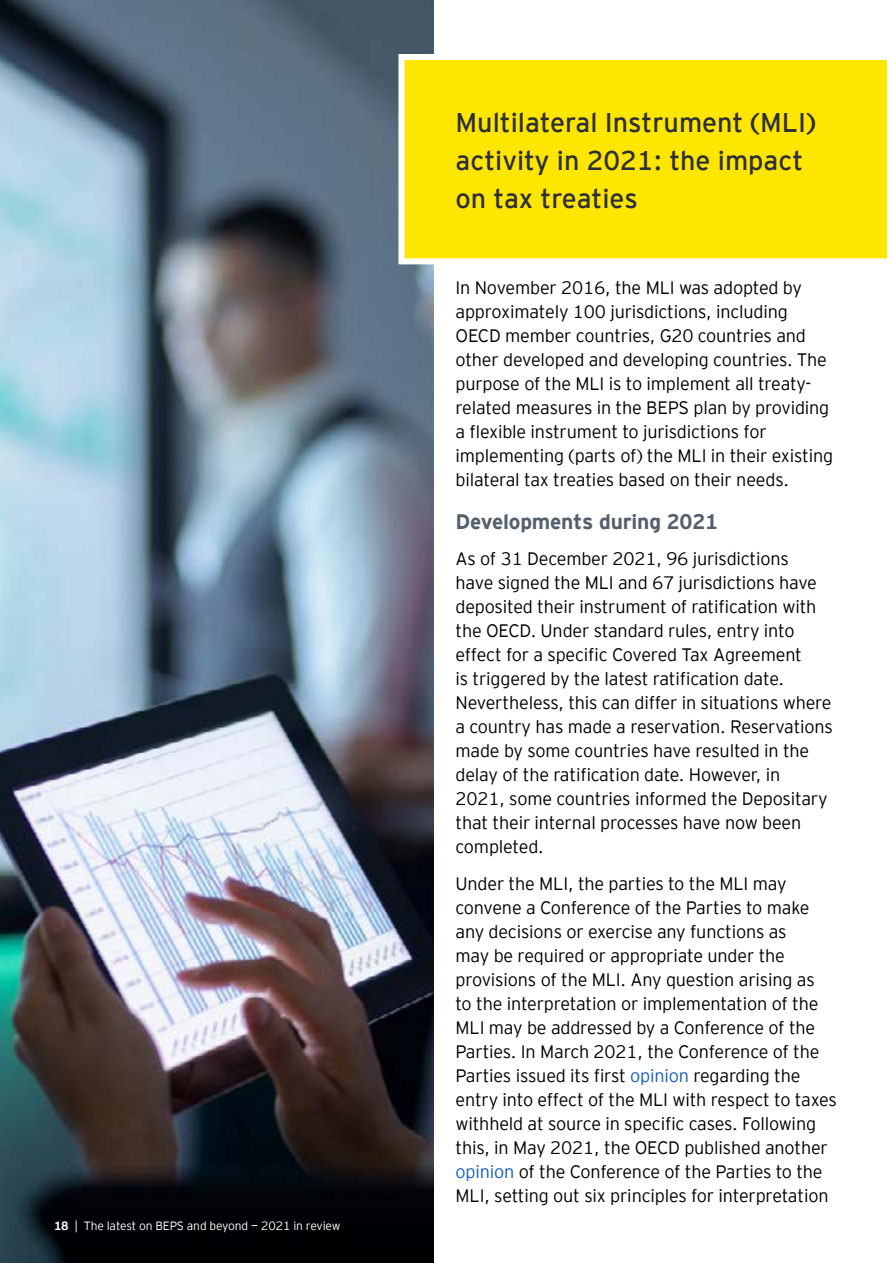
<style>
.page{position:relative;width:893px;height:1263px;background:#fff}
.page>*{position:absolute;margin:0;border:0;box-sizing:border-box;transform-origin:0 0}
.t1{font:27px/38.4px "EY Interstate";color:#2e2e38}
.t2{font:700 21px "EY Interstate";letter-spacing:-.01em;color:#545f6b}
.t3{font:300 18px/24px "EY Interstate";letter-spacing:-.01em;color:#000}
.t4{font:300 12px "EY Interstate";letter-spacing:-.01em;color:#fff}
.s1{font-weight:700}
.s2{color:#155cb4}
</style>
<div class="page">
<img style="left:0;top:0;width:434px;height:1263px">
<div style="left:401px;top:57px;width:489px;height:204px;background:#ffe600"></div>
<div style="left:398px;top:54px;width:495px;height:210px;border:6px solid #fff"></div>
<p class="t4" style="left:54px;top:1218px;width:288px"><span class="s1">18</span> | The latest on BEPS and beyond — 2021 in review</p>
<h1 class="t1" style="left:455px;top:101px;width:362px">Multilateral Instrument (MLI) activity in 2021: the impact on tax treaties</h1>
<p class="t3" style="left:455px;top:274px;width:379px">In November 2016, the MLI was adopted by approximately 100 jurisdictions, including OECD member countries, G20 countries and other developed and developing countries. The purpose of the MLI is to implement all treaty&shy;related measures in the BEPS plan by providing a flexible instrument to jurisdictions for implementing (parts of) the MLI in their existing bilateral tax treaties based on their needs.</p>
<p class="t2" style="left:455px;top:506px;width:264px">Developments during 2021</p>
<p class="t3" style="left:455px;top:546px;width:379px">As of 31 December 2021, 96 jurisdictions<br>have signed the MLI and 67 jurisdictions have deposited their instrument of ratification with the OECD. Under standard rules, entry into effect for a specific Covered Tax Agreement<br>is triggered by the latest ratification date.<br>Nevertheless, this can differ in situations where a country has made a reservation. Reservations made by some countries have resulted in the delay of the ratification date. However, in 2021, some countries informed the Depositary that their internal processes have now been completed.</p>
<p class="t3" style="left:455px;top:871px;width:383px">Under the MLI, the parties to the MLI may convene a Conference of the Parties to make any decisions or exercise any functions as<br>may be required or appropriate under the provisions of the MLI. Any question arising as<br>to the interpretation or implementation of the MLI may be addressed by a Conference of the Parties. In March 2021, the Conference of the Parties issued its first <span class="s2">opinion</span> regarding the entry into effect of the MLI with respect to taxes withheld at source in specific cases. Following this, in May 2021, the OECD published another <span class="s2">opinion</span> of the Conference of the Parties to the MLI, setting out six principles for interpretation</p>
</div>
